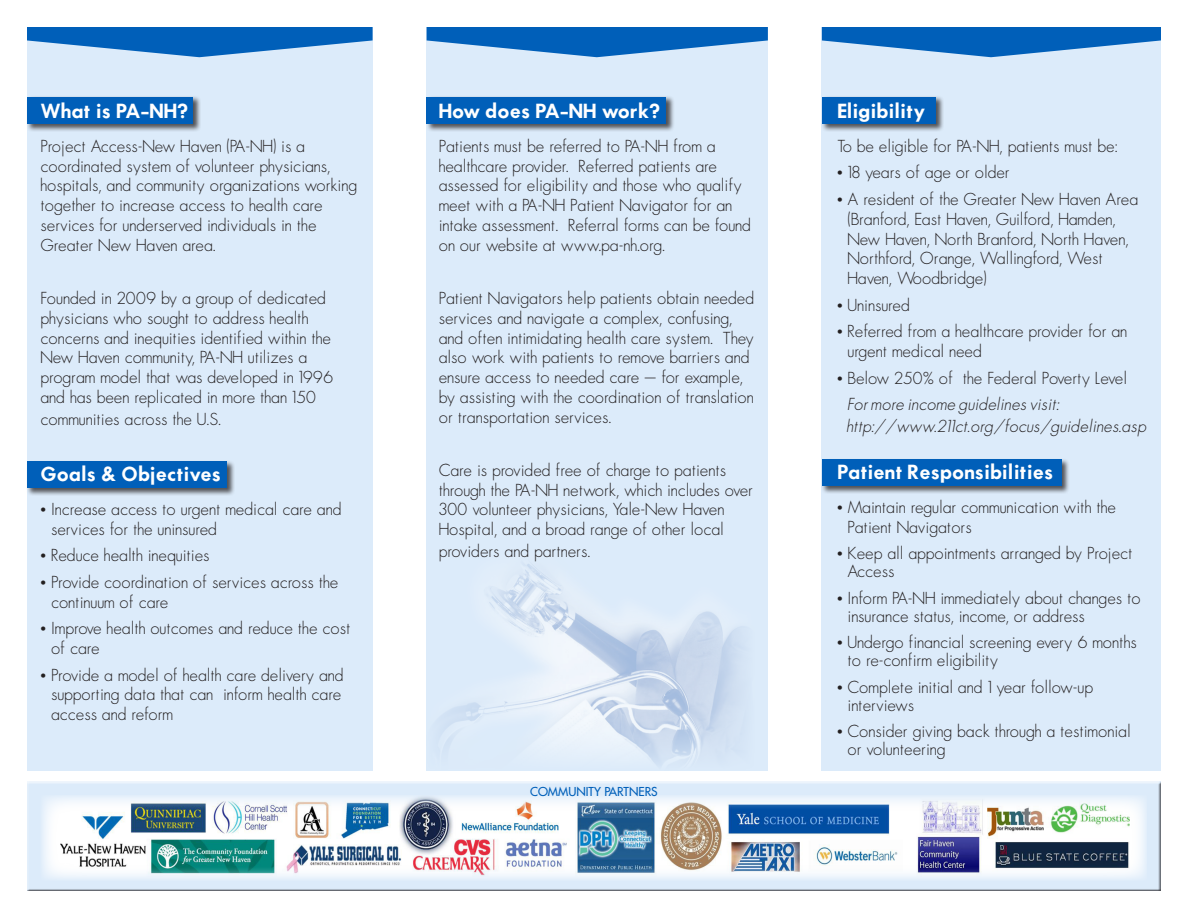
<style>
.page{position:relative;width:1188px;height:918px;background:#fff}
.page>*{position:absolute;margin:0;border:0;box-sizing:border-box;transform-origin:0 0}
.t1{font:600 18px "Futura";color:#fff}
.t2{font:300 16.5px/19.8px "Futura";color:#231f20}
.t3{font:italic 300 16.5px "Futura";color:#231f20}
.t4{font:12px "Futura";color:#005fb9}
</style>
<div class="page">
<div style="left:822px;top:27px;width:339px;height:743px;background:#dcebfa"></div>
<svg style="left:822px;top:27px;width:339px;height:30px"></svg>
<div style="left:821px;top:458px;width:249px;height:36px;background:#231f20;opacity:.75"></div>
<div style="left:822px;top:459px;width:240px;height:27px;background:#005fb9"></div>
<div style="left:821px;top:96px;width:123px;height:36px;background:#231f20;opacity:.75"></div>
<div style="left:822px;top:97px;width:113px;height:27px;background:#005fb9"></div>
<div style="left:427px;top:27px;width:341px;height:743px;background:#dcebfa"></div>
<div style="left:426px;top:96px;width:249px;height:36px;background:#231f20;opacity:.75"></div>
<div style="left:427px;top:97px;width:239px;height:27px;background:#005fb9"></div>
<svg style="left:427px;top:27px;width:341px;height:30px"></svg>
<div style="left:27px;top:27px;width:346px;height:743px;background:#dcebfa"></div>
<div style="left:26px;top:96px;width:175px;height:36px;background:#231f20;opacity:.75"></div>
<div style="left:27px;top:97px;width:165px;height:27px;background:#005fb9"></div>
<div style="left:26px;top:460px;width:209px;height:36px;background:#231f20;opacity:.75"></div>
<div style="left:27px;top:461px;width:200px;height:27px;background:#005fb9"></div>
<div style="left:26px;top:781px;width:1135px;height:111px;background:#231f20;opacity:.75"></div>
<svg style="left:40px;top:795px;width:1108px;height:86px"></svg>
<img style="left:60px;top:795px;width:1069px;height:86px">
<svg style="left:27px;top:27px;width:346px;height:30px"></svg>
<img style="left:443px;top:564px;width:301px;height:199px">
<p class="t1" style="left:40px;top:98px;width:149px">What is PA-NH?</p>
<p class="t2" style="left:40px;top:136px;width:318px">Project Access-New Haven (PA-NH) is a coordinated system of volunteer physicians, hospitals, and community organizations working together to increase access to health care services for underserved individuals in the Greater New Haven area.</p>
<p class="t2" style="left:40px;top:288px;width:294px">Founded in 2009 by a group of dedicated physicians who sought to address health concerns and inequities identified within the New Haven community, PA-NH utilizes a program model that was developed in 1996 and has been replicated in more than 150</p>
<p class="t2" style="left:40px;top:409px;width:182px">communities across the U.S.</p>
<p class="t1" style="left:40px;top:461px;width:182px">Goals &amp; Objectives</p>
<p class="t2" style="left:51px;top:499px;width:292px;text-indent:-11px">• Increase access to urgent medical care and services for the uninsured</p>
<p class="t2" style="left:40px;top:545px;width:171px">• Reduce health inequities</p>
<p class="t2" style="left:51px;top:572px;width:289px;text-indent:-11px">• Provide coordination of services across the continuum of care</p>
<p class="t2" style="left:51px;top:618px;width:301px;text-indent:-11px">• Improve health outcomes and reduce the cost of care</p>
<p class="t2" style="left:51px;top:665px;width:294px;text-indent:-11px">• Provide a model of health care delivery and supporting data that can inform health care access and reform</p>
<p class="t1" style="left:439px;top:98px;width:223px">How does PA-NH work?</p>
<p class="t2" style="left:439px;top:136px;width:314px">Patients must be referred to PA-NH from a healthcare provider. Referred patients are assessed for eligibility and those who qualify meet with a PA-NH Patient Navigator for an intake assessment. Referral forms can be found on our website at www.pa-nh.org.</p>
<p class="t2" style="left:439px;top:288px;width:317px">Patient Navigators help patients obtain needed services and navigate a complex, confusing, and often intimidating health care system. They also work with patients to remove barriers and ensure access to needed care – for example, by assisting with the coordination of translation or transportation services.</p>
<p class="t2" style="left:439px;top:460px;width:316px">Care is provided free of charge to patients through the PA-NH network, which includes over 300 volunteer physicians, Yale-New Haven Hospital, and a broad range of other local</p>
<p class="t2" style="left:439px;top:541px;width:153px">providers and partners.</p>
<p class="t4" style="left:530px;top:784px;width:129px">COMMUNITY PARTNERS</p>
<p class="t1" style="left:837px;top:98px;width:90px">Eligibility</p>
<p class="t2" style="left:837px;top:136px;width:282px">To be eligible for PA-NH, patients must be:</p>
<p class="t2" style="left:837px;top:162px;width:174px">• 18 years of age or older</p>
<p class="t2" style="left:848px;top:189px;width:292px;text-indent:-11px">• A resident of the Greater New Haven Area (Branford, East Haven, Guilford, Hamden, New Haven, North Branford, North Haven, Northford, Orange, Wallingford, West Haven, Woodbridge)</p>
<p class="t2" style="left:837px;top:295px;width:74px">• Uninsured</p>
<p class="t2" style="left:848px;top:321px;width:281px;text-indent:-11px">• Referred from a healthcare provider for an urgent medical need</p>
<p class="t2" style="left:837px;top:368px;width:291px">• Below 250% of the Federal Poverty Level</p>
<p class="t3" style="left:847px;top:393px;width:214px">For more income guidelines visit:</p>
<p class="t3" style="left:846px;top:415px;width:301px">http://www.211ct.org/focus/guidelines.asp</p>
<p class="t1" style="left:837px;top:459px;width:218px">Patient Responsibilities</p>
<p class="t2" style="left:848px;top:497px;width:270px;text-indent:-11px">• Maintain regular communication with the<br>Patient Navigators</p>
<p class="t2" style="left:848px;top:544px;width:287px;line-height:18px;text-indent:-11px">• Keep all appointments arranged by Project<br>Access</p>
<p class="t2" style="left:848px;top:589px;width:295px;line-height:18px;text-indent:-11px">• Inform PA-NH immediately about changes to insurance status, income, or address</p>
<p class="t2" style="left:848px;top:633px;width:291px;line-height:18px;text-indent:-11px">• Undergo financial screening every 6 months to re-confirm eligibility</p>
<p class="t2" style="left:848px;top:678px;width:247px;line-height:18px;text-indent:-11px">• Complete initial and 1 year follow-up interviews</p>
<p class="t2" style="left:848px;top:722px;width:285px;line-height:18px;text-indent:-11px">• Consider giving back through a testimonial or volunteering</p>
</div>
